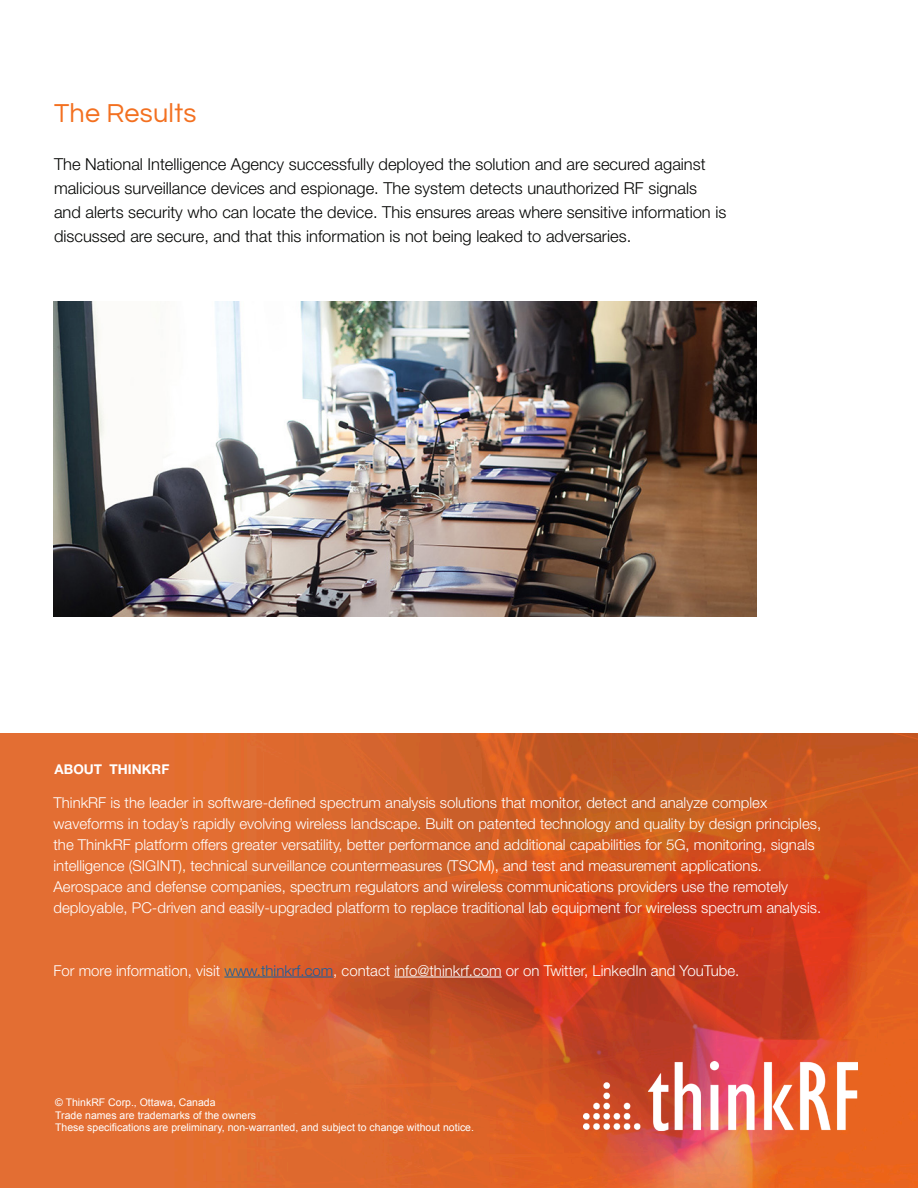
<style>
.page{position:relative;width:918px;height:1188px;background:#fff}
.page>*{position:absolute;margin:0;border:0;box-sizing:border-box;transform-origin:0 0}
.t1{font:27px "Questrial";letter-spacing:.01em;color:#f37020}
.t2{font:300 16.5px/24px "Helvetica Neue LT Std";color:#040503}
.t3{font:300 15px/21px "Helvetica Neue LT Std";color:#fff}
.t4{font:700 13.5px "Helvetica Neue LT Std";color:#fff}
.t5{font:10.5px "Arial";color:#fff}
.s1{color:#175d9e}
</style>
<div class="page">
<img style="left:0;top:734px;width:918px;height:454px">
<hr style="left:224px;top:977px;width:109px;height:1px;background:#175d9e">
<hr style="left:394px;top:977px;width:108px;height:1px;background:#fff">
<img style="left:584px;top:1061px;width:274px;height:70px">
<img style="left:54px;top:301px;width:702px;height:316px">
<p class="t1" style="left:54px;top:100px;width:144px">The Results</p>
<p class="t2" style="left:54px;top:152px;width:674px">The National Intelligence Agency successfully deployed the solution and are secured against malicious surveillance devices and espionage. The system detects unauthorized RF signals and alerts security who can locate the device. This ensures areas where sensitive information is discussed are secure, and that this information is not being leaked to adversaries.</p>
<p class="t4" style="left:55px;top:761px;width:116px">ABOUT THINKRF</p>
<p class="t3" style="left:54px;top:791px;width:769px">ThinkRF is the leader in software-defined spectrum analysis solutions that monitor, detect and analyze complex waveforms in today’s rapidly evolving wireless landscape. Built on patented technology and quality by design principles, the ThinkRF platform offers greater versatility, better performance and additional capabilities for 5G, monitoring, signals intelligence (SIGINT), technical surveillance countermeasures (TSCM), and test and measurement applications.<br>Aerospace and defense companies, spectrum regulators and wireless communications providers use the remotely deployable, PC-driven and easily-upgraded platform to replace traditional lab equipment for wireless spectrum analysis.</p>
<p class="t3" style="left:54px;top:959px;width:687px">For more information, visit <span class="s1">www.thinkrf.com</span>, contact info@thinkrf.com or on Twitter, LinkedIn and YouTube.</p>
<p class="t5" style="left:55px;top:1096px;width:162px">© ThinkRF Corp., Ottawa, Canada</p>
<p class="t5" style="left:55px;top:1108px;width:202px">Trade names are trademarks of the owners</p>
<p class="t5" style="left:55px;top:1121px;width:420px">These specifications are preliminary, non-warranted, and subject to change without notice.</p>
</div>
